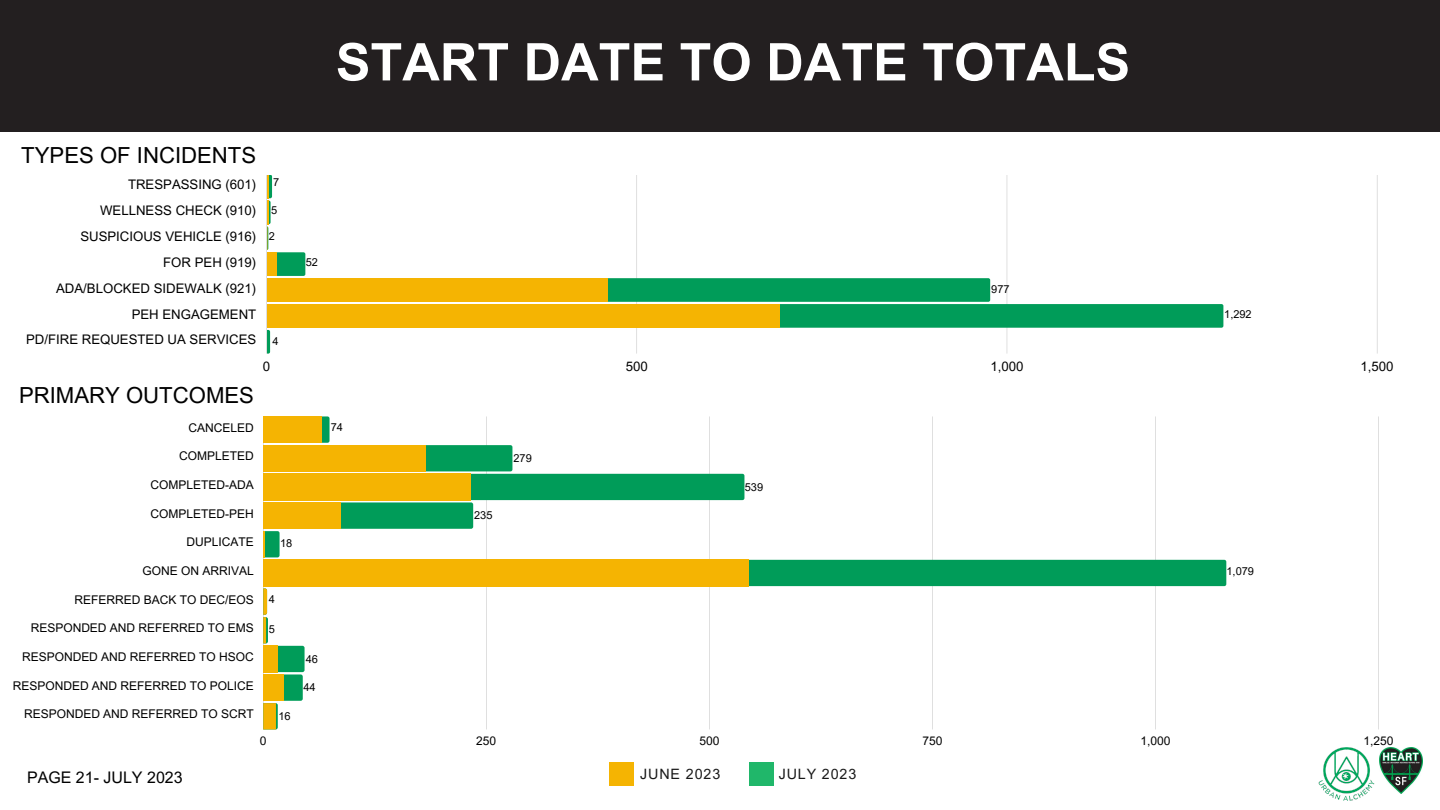
<style>
.page{position:relative;width:1440px;height:810px;background:#fff}
.page>*{position:absolute;margin:0;border:0;box-sizing:border-box;transform-origin:0 0}
.t1{font:700 52px "Arial MT Pro";color:#fff}
.t2{font:22.1px "Arial MT Pro";color:#000}
.t3{font:16px "Arial MT Pro";color:#000}
.t4{font:14.3px "Arial MT Pro";letter-spacing:.06em;color:#191919}
.t5{font:13.2px "Arial MT Pro";color:#000}
.t6{font:12px "Arial MT Pro";color:#000}
.t7{font:11px "Arial MT Pro";color:#000}
</style>
<div class="page">
<div style="left:0;top:0;width:1440px;height:132px;background:#231f20"></div>
<svg style="left:263px;top:416px;width:1116px;height:313px"></svg>
<svg style="left:327px;top:416px;width:3px;height:27px"></svg>
<svg style="left:510px;top:445px;width:2px;height:26px"></svg>
<svg style="left:742px;top:474px;width:2px;height:26px"></svg>
<svg style="left:1224px;top:560px;width:2px;height:26px"></svg>
<div style="left:263px;top:416px;width:58px;height:27px;background:#f5b402"></div>
<div style="left:263px;top:445px;width:163px;height:26px;background:#f5b402"></div>
<div style="left:263px;top:474px;width:207px;height:26px;background:#f5b402"></div>
<svg style="left:263px;top:502px;width:210px;height:55px"></svg>
<div style="left:263px;top:560px;width:486px;height:26px;background:#f5b402"></div>
<svg style="left:263px;top:588px;width:42px;height:141px"></svg>
<img style="left:1394px;top:747px;width:29px;height:46px">
<img style="left:1299px;top:726px;width:95px;height:75px">
<svg style="left:267px;top:175px;width:956px;height:179px"></svg>
<div style="left:267px;top:252px;width:9px;height:24px;background:#f5b402"></div>
<div style="left:267px;top:278px;width:340px;height:24px;background:#f5b402"></div>
<div style="left:267px;top:304px;width:512px;height:24px;background:#f5b402"></div>
<div style="left:609px;top:762px;width:24px;height:23px;background:#f5b402"></div>
<div style="left:750px;top:762px;width:24px;height:23px;background:#20b76a"></div>
<p class="t2" style="left:21px;top:147px;width:236px">TYPES OF INCIDENTS</p>
<p class="t5" style="left:128px;top:180px;width:130px">TRESPASSING (601)</p>
<p class="t5" style="left:100px;top:205px;width:158px">WELLNESS CHECK (910)</p>
<p class="t5" style="left:80px;top:231px;width:177px">SUSPICIOUS VEHICLE (916)</p>
<p class="t5" style="left:163px;top:257px;width:95px">FOR PEH (919)</p>
<p class="t5" style="left:56px;top:283px;width:202px">ADA/BLOCKED SIDEWALK (921)</p>
<p class="t5" style="left:132px;top:309px;width:126px">PEH ENGAGEMENT</p>
<p class="t5" style="left:26px;top:335px;width:232px">PD/FIRE REQUESTED UA SERVICES</p>
<p class="t7" style="left:273px;top:178px;width:8px">7</p>
<p class="t7" style="left:271px;top:206px;width:8px">5</p>
<p class="t7" style="left:269px;top:232px;width:8px">2</p>
<p class="t7" style="left:273px;top:337px;width:8px">4</p>
<p class="t1" style="left:336px;top:43px;width:796px">START DATE TO DATE TOTALS</p>
<p class="t7" style="left:306px;top:258px;width:14px">52</p>
<p class="t7" style="left:991px;top:285px;width:20px">977</p>
<p class="t7" style="left:1224px;top:310px;width:29px">1,292</p>
<p class="t2" style="left:19px;top:387px;width:236px">PRIMARY OUTCOMES</p>
<p class="t6" style="left:189px;top:423px;width:67px">CANCELED</p>
<p class="t6" style="left:179px;top:452px;width:76px">COMPLETED</p>
<p class="t6" style="left:151px;top:480px;width:105px">COMPLETED-ADA</p>
<p class="t6" style="left:151px;top:509px;width:105px">COMPLETED-PEH</p>
<p class="t6" style="left:187px;top:538px;width:69px">DUPLICATE</p>
<p class="t6" style="left:143px;top:566px;width:113px">GONE ON ARRIVAL</p>
<p class="t6" style="left:75px;top:595px;width:181px">REFERRED BACK TO DEC/EOS</p>
<p class="t6" style="left:31px;top:624px;width:225px">RESPONDED AND REFERRED TO EMS</p>
<p class="t6" style="left:22px;top:652px;width:233px">RESPONDED AND REFERRED TO HSOC</p>
<p class="t6" style="left:13px;top:681px;width:243px">RESPONDED AND REFERRED TO POLICE</p>
<p class="t6" style="left:24px;top:710px;width:231px">RESPONDED AND REFERRED TO SCRT</p>
<p class="t5" style="left:263px;top:361px;width:9px">0</p>
<p class="t5" style="left:626px;top:361px;width:24px">500</p>
<p class="t5" style="left:990px;top:361px;width:35px">1,000</p>
<p class="t5" style="left:1361px;top:361px;width:35px">1,500</p>
<p class="t7" style="left:331px;top:423px;width:14px">74</p>
<p class="t7" style="left:280px;top:539px;width:14px">18</p>
<p class="t7" style="left:269px;top:595px;width:8px">4</p>
<p class="t7" style="left:269px;top:625px;width:8px">5</p>
<p class="t7" style="left:279px;top:712px;width:14px">16</p>
<p class="t7" style="left:306px;top:655px;width:14px">46</p>
<p class="t7" style="left:304px;top:683px;width:14px">44</p>
<p class="t7" style="left:474px;top:511px;width:20px">235</p>
<p class="t7" style="left:513px;top:454px;width:20px">279</p>
<p class="t7" style="left:745px;top:483px;width:20px">539</p>
<p class="t7" style="left:1226px;top:567px;width:29px">1,079</p>
<p class="t3" style="left:27px;top:771px;width:157px">PAGE 21- JULY 2023</p>
<p class="t6" style="left:260px;top:736px;width:8px">0</p>
<p class="t6" style="left:476px;top:736px;width:22px">250</p>
<p class="t6" style="left:699px;top:736px;width:22px">500</p>
<p class="t6" style="left:922px;top:736px;width:22px">750</p>
<p class="t6" style="left:1141px;top:736px;width:32px">1,000</p>
<p class="t6" style="left:1364px;top:736px;width:32px">1,250</p>
<p class="t4" style="left:640px;top:768px;width:82px">JUNE 2023</p>
<p class="t4" style="left:779px;top:768px;width:79px">JULY 2023</p>
</div>
